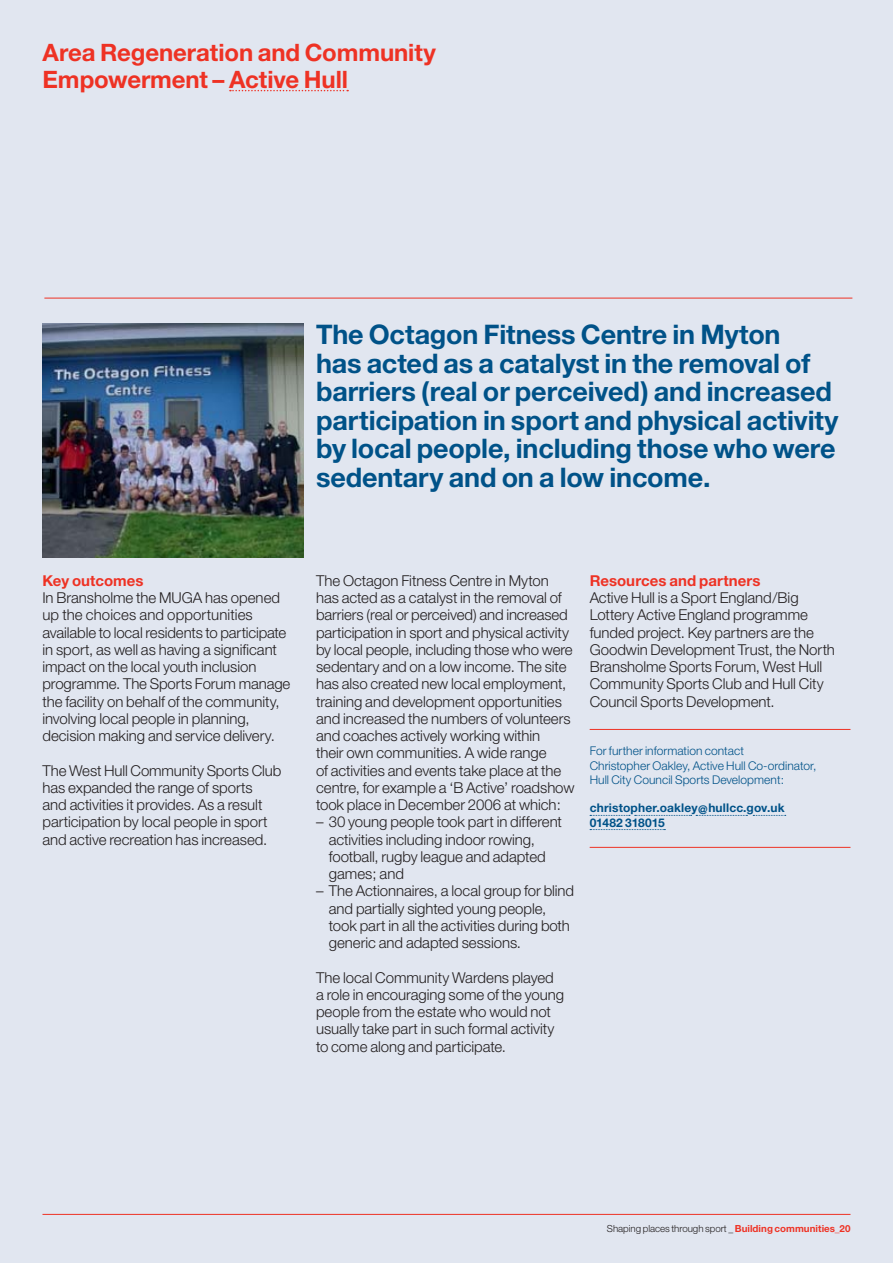
<style>
.page{position:relative;width:893px;height:1263px;background:#e1e6f0}
.page>*{position:absolute;margin:0;border:0;box-sizing:border-box;transform-origin:0 0}
.t1{font:700 27px/28.5px "Helvetica Neue";letter-spacing:-.005em;color:#005288}
.t2{font:700 24px/26.2px "Helvetica Neue";letter-spacing:-.005em;color:#ee3224}
.t3{font:300 15px/17.2px "Helvetica Neue";letter-spacing:-.005em;color:#231f20}
.t4{font:700 15px "Helvetica Neue";letter-spacing:.005em;color:#ee3224}
.t5{font:300 12px/14.2px "Helvetica Neue";letter-spacing:.005em;color:#005288}
.t6{font:700 12px/14.2px "Helvetica Neue";letter-spacing:.01em;color:#005288}
.t7{font:300 9.75px "Helvetica Neue";letter-spacing:-.005em;color:#231f20}
.s1{font-weight:700;color:#ee3224}
.s2{color:#ee3224}
</style>
<div class="page">
<hr style="left:44px;top:298px;width:808px;height:1px;background:#ee3224">
<hr style="left:590px;top:729px;width:260px;height:1px;background:#ee3224">
<hr style="left:590px;top:847px;width:260px;height:1px;background:#ee3224">
<svg style="left:590px;top:829px;width:75px;height:1px"></svg>
<img style="left:42px;top:323px;width:261px;height:234px">
<svg style="left:230px;top:90px;width:118px;height:1px"></svg>
<hr style="left:42px;top:1214px;width:808px;height:1px;background:#ee3224">
<svg style="left:590px;top:815px;width:157px;height:1px"></svg>
<svg style="left:753px;top:815px;width:33px;height:1px"></svg>
<h2 class="t2" style="left:42px;top:42px;width:395px">Area Regeneration and Community<br>Empowerment – Active Hull</h2>
<h1 class="t1" style="left:316px;top:323px;width:524px">The Octagon Fitness Centre in Myton<br>has acted as a catalyst in the removal of barriers (real or perceived) and increased participation in sport and physical activity by local people, including those who were sedentary and on a low income.</h1>
<p class="t4" style="left:42px;top:575px;width:103px">Key outcomes</p>
<p class="t3" style="left:42px;top:591px;width:249px">In Bransholme the MUGA has opened up the choices and opportunities available to local residents to participate in sport, as well as having a significant impact on the local youth inclusion programme. The Sports Forum manage the facility on behalf of the community, involving local people in planning, decision making and service delivery.</p>
<p class="t3" style="left:42px;top:763px;width:240px">The West Hull Community Sports Club has expanded the range of sports<br>and activities it provides. As a result participation by local people in sport and active recreation has increased.</p>
<p class="t3" style="left:316px;top:573px;width:260px">The Octagon Fitness Centre in Myton has acted as a catalyst in the removal of barriers (real or perceived) and increased participation in sport and physical activity by local people, including those who were sedentary and on a low income. The site has also created new local employment, training and development opportunities and increased the numbers of volunteers and coaches actively working within<br>their own communities. A wide range<br>of activities and events take place at the centre, for example a ‘B Active’ roadshow took place in December 2006 at which:</p>
<p class="t3" style="left:329px;top:815px;width:235px;text-indent:-13px">– 30 young people took part in different activities including indoor rowing, football, rugby league and adapted games; and</p>
<p class="t3" style="left:329px;top:884px;width:247px;text-indent:-13px">– The Actionnaires, a local group for blind and partially sighted young people, took part in all the activities during both generic and adapted sessions.</p>
<p class="t3" style="left:316px;top:970px;width:249px">The local Community Wardens played a role in encouraging some of the young people from the estate who would not usually take part in such formal activity to come along and participate.</p>
<p class="t4" style="left:590px;top:575px;width:172px">Resources and partners</p>
<p class="t3" style="left:590px;top:591px;width:247px">Active Hull is a Sport England/Big Lottery Active England programme funded project. Key partners are the Goodwin Development Trust, the North Bransholme Sports Forum, West Hull Community Sports Club and Hull City Council Sports Development.</p>
<p class="t5" style="left:590px;top:745px;width:228px">For further information contact<br>Christopher Oakley, Active Hull Co-ordinator,<br>Hull City Council Sports Development:</p>
<p class="t6" style="left:590px;top:802px;width:196px">christopher.oakley@hullcc.gov.uk<br>01482 318015</p>
<p class="t7" style="left:607px;top:1225px;width:245px">Shaping places through sport _ <span class="s1">Building communities</span><span class="s2">_</span><span class="s1">20</span></p>
</div>
